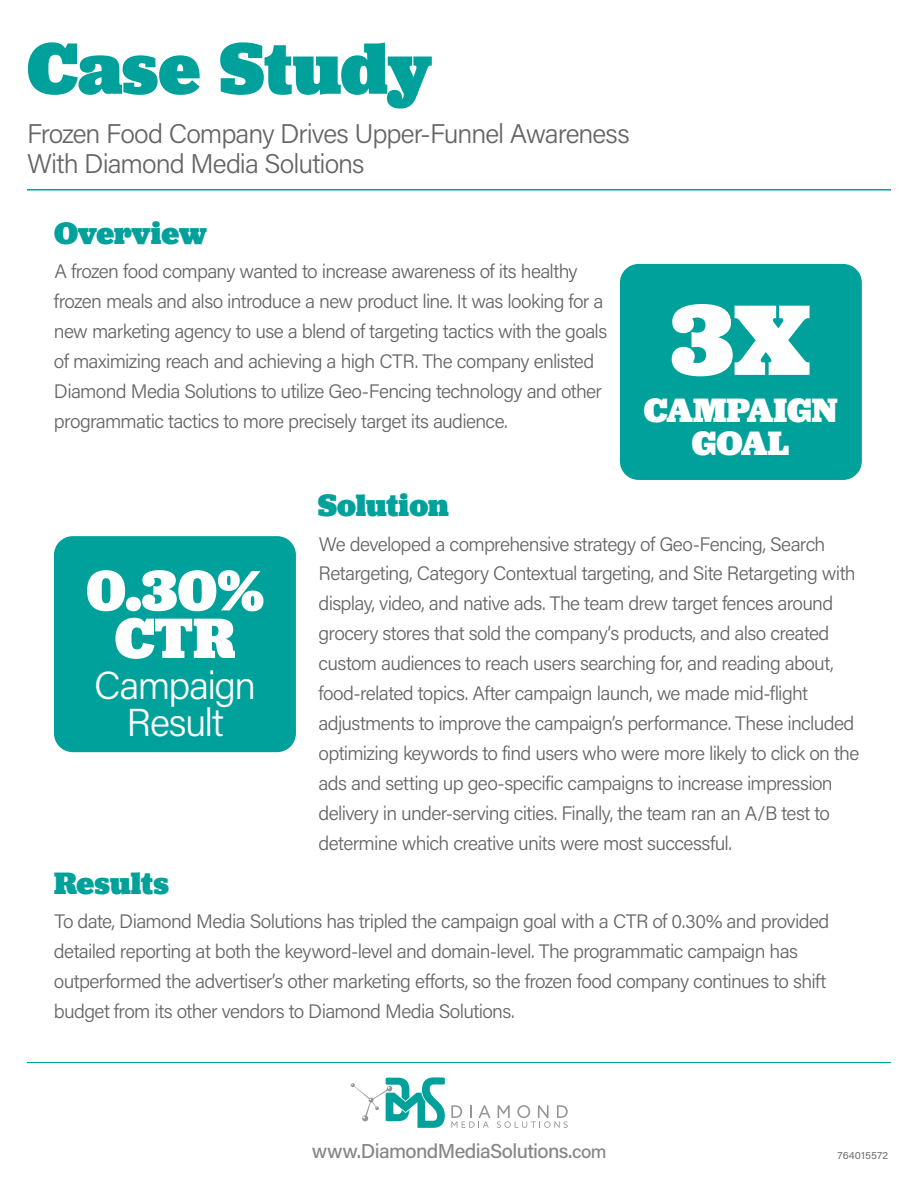
<style>
.page{position:relative;width:918px;height:1188px;background:#fff}
.page>*{position:absolute;margin:0;border:0;box-sizing:border-box;transform-origin:0 0}
.t1{font:900 104.25px "Jubilat";color:#fff}
.t2{font:900 75.6px "Jubilat";letter-spacing:-.005em;color:#00a19b}
.t3{font:900 59.25px/47.5px "Jubilat";color:#fff;text-align:center}
.t4{font:300 39px/37.5px "Acumin Pro";letter-spacing:-.04em;color:#fff;text-align:center}
.t5{font:900 35.25px/32.5px "Jubilat";color:#fff;text-align:center}
.t6{font:900 32.25px "Jubilat";color:#00a19b}
.t7{font:300 27px/30px "Acumin Pro";letter-spacing:-.035em;color:#636466}
.t8{font:500 20.1px "Acumin Pro";letter-spacing:-.03em;color:#848688}
.t9{font:300 19.5px/30px "Acumin Pro";letter-spacing:-.035em;color:#636466}
.t10{font:10.5px "Acumin Pro";letter-spacing:.005em;color:#6d6e71;scale:1.04 1}
.s1{font-size:18.6px}
</style>
<div class="page">
<hr style="left:27px;top:189px;width:864px;height:1px;background:#00a19b">
<div style="left:621px;top:265px;width:240px;height:214px;background:#00a19b;border-radius:18px"></div>
<div style="left:620px;top:264px;width:242px;height:216px;border:2px solid #00a19b;border-radius:18px"></div>
<div style="left:55px;top:537px;width:240px;height:214px;background:#00a19b;border-radius:18px"></div>
<div style="left:54px;top:536px;width:242px;height:216px;border:2px solid #00a19b;border-radius:18px"></div>
<svg style="left:451px;top:1105px;width:39px;height:23px"></svg>
<svg style="left:497px;top:1105px;width:71px;height:23px"></svg>
<svg style="left:351px;top:1077px;width:94px;height:51px"></svg>
<hr style="left:27px;top:1062px;width:864px;height:1px;background:#00a19b">
<h2 class="t2" style="left:27px;top:19px;width:407px">Case Study</h2>
<h3 class="t7" style="left:27px;top:117px;width:604px">Frozen Food Company Drives Upper-Funnel Awareness<br>With Diamond Media Solutions</h3>
<h3 class="t6" style="left:54px;top:212px;width:154px">Overview</h3>
<p class="t9" style="left:54px;top:256px;width:555px">A frozen food company wanted to increase awareness of its healthy frozen meals and also introduce a new product line. It was looking for a new marketing agency to use a blend of targeting tactics with the goals of maximizing reach and achieving a high CTR. The company enlisted Diamond Media Solutions to utilize Geo-Fencing technology and other programmatic tactics to more precisely target its audience.</p>
<h1 class="t1" style="left:671px;top:271px;width:141px">3X</h1>
<h3 class="t5" style="left:644px;top:394px;width:195px">CAMPAIGN<br>GOAL</h3>
<h3 class="t3" style="left:86px;top:566px;width:179px">0.30%<br>CTR</h3>
<h3 class="t4" style="left:94px;top:665px;width:164px">Campaign<br>Result</h3>
<h3 class="t6" style="left:318px;top:484px;width:133px">Solution</h3>
<p class="t9" style="left:319px;top:528px;width:542px">We developed a comprehensive strategy of Geo-Fencing, Search Retargeting, Category Contextual targeting, and Site Retargeting with display, video, and native ads. The team drew target fences around grocery stores that sold the company’s products, and also created custom audiences to reach users searching for, and reading about, food-related topics. After campaign launch, we made mid-flight adjustments to improve the campaign’s performance. These included optimizing keywords to find users who were more likely to click on the ads and setting up geo-specific campaigns to increase impression delivery in under-serving cities. Finally, the team ran an A/B test to determine which creative units were most successful.</p>
<h3 class="t6" style="left:54px;top:862px;width:117px">Results</h3>
<p class="t9" style="left:54px;top:905px;width:777px">To date, Diamond Media Solutions has tripled the campaign goal with a CTR of 0.30% and provided detailed reporting at both the keyword-level and domain-level. The programmatic campaign has outperformed the advertiser’s other marketing efforts, so the frozen food company continues to shift budget from its other vendors to Diamond Media Solutions.</p>
<p class="t8" style="left:312px;top:1137px;width:296px">www.DiamondMediaSolutions.<span class="s1">com</span></p>
<p class="t10" style="left:838px;top:1148px;width:50px">764015572</p>
</div>
